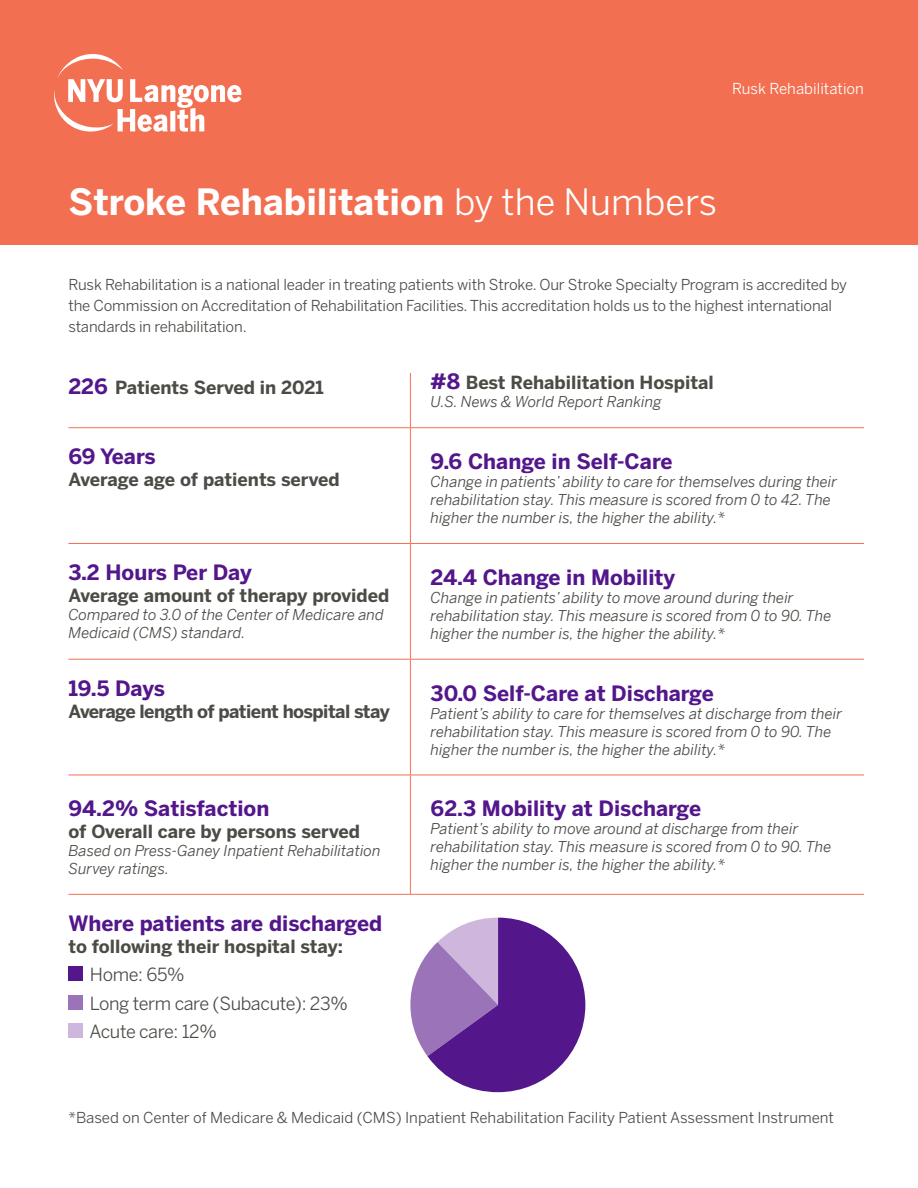
<style>
.page{position:relative;width:918px;height:1188px;background:#fff}
.page>*{position:absolute;margin:0;border:0;box-sizing:border-box;transform-origin:0 0}
.t1{font:700 36px "Benton Sans";color:#fff}
.t2{font:700 21px "Benton Sans";color:#53168b}
.t3{font:700 18px "Benton Sans";color:#4c4b46}
.t4{font:18px "Benton Sans";letter-spacing:-.02em;color:#4c4b46}
.t5{font:700 18px "Benton Sans";letter-spacing:-.03em;color:#4c4b46}
.t6{font:italic 15px/18px "Benton Sans";color:#4c4b46}
.t7{font:15px/21px "Benton Sans";letter-spacing:-.01em;color:#4c4b46}
.t8{font:15px "Benton Sans";color:#fff}
.s1{font-weight:400}
.s2{font-size:21px;color:#53168b}
</style>
<div class="page">
<hr style="left:410px;top:373px;width:1px;height:54px;background:#f36f51">
<hr style="left:68px;top:427px;width:342px;height:1px;background:#f36f51">
<hr style="left:410px;top:428px;width:1px;height:115px;background:#f36f51">
<hr style="left:410px;top:427px;width:454px;height:1px;background:#f36f51">
<hr style="left:68px;top:543px;width:342px;height:1px;background:#f36f51">
<hr style="left:410px;top:544px;width:1px;height:115px;background:#f36f51">
<hr style="left:410px;top:543px;width:454px;height:1px;background:#f36f51">
<hr style="left:68px;top:659px;width:342px;height:1px;background:#f36f51">
<hr style="left:410px;top:660px;width:1px;height:115px;background:#f36f51">
<hr style="left:410px;top:659px;width:454px;height:1px;background:#f36f51">
<hr style="left:68px;top:775px;width:342px;height:1px;background:#f36f51">
<hr style="left:410px;top:775px;width:1px;height:119px;background:#f36f51">
<hr style="left:410px;top:775px;width:454px;height:1px;background:#f36f51">
<hr style="left:68px;top:894px;width:342px;height:1px;background:#f36f51">
<hr style="left:410px;top:894px;width:454px;height:1px;background:#f36f51">
<div style="left:68px;top:967px;width:15px;height:14px;background:#53168b"></div>
<div style="left:68px;top:995px;width:15px;height:15px;background:#9b73b9"></div>
<div style="left:68px;top:1024px;width:15px;height:14px;background:#cfb6dc"></div>
<div style="left:0;top:0;width:918px;height:244px;background:#f36f51"></div>
<svg style="left:54px;top:54px;width:187px;height:78px"></svg>
<svg style="left:410px;top:918px;width:175px;height:174px"></svg>
<p class="t8" style="left:732px;top:80px;width:133px">Rusk Rehabilitation</p>
<p class="t1" style="left:68px;top:181px;width:650px">Stroke Rehabilitation <span class="s1">by the Numbers</span></p>
<p class="t7" style="left:68px;top:274px;width:780px">Rusk Rehabilitation is a national leader in treating patients with Stroke. Our Stroke Specialty Program is accredited by the Commission on Accreditation of Rehabilitation Facilities. This accreditation holds us to the highest international standards in rehabilitation.</p>
<p class="t3" style="left:68px;top:377px;width:257px"><span class="s2">226</span> Patients Served in 2021</p>
<p class="t3" style="left:431px;top:372px;width:285px"><span class="s2">#8</span> Best Rehabilitation Hospital</p>
<p class="t6" style="left:431px;top:392px;width:233px">U.S. News &amp; World Report Ranking</p>
<p class="t2" style="left:68px;top:444px;width:89px">69 Years</p>
<p class="t3" style="left:68px;top:469px;width:273px">Average age of patients served</p>
<p class="t2" style="left:431px;top:449px;width:243px">9.6 Change in Self-Care</p>
<p class="t6" style="left:431px;top:472px;width:408px">Change in patients’ ability to care for themselves during their rehabilitation stay. This measure is scored from 0 to 42. The higher the number is, the higher the ability.*</p>
<p class="t2" style="left:68px;top:560px;width:185px">3.2 Hours Per Day</p>
<p class="t3" style="left:68px;top:585px;width:322px">Average amount of therapy provided</p>
<p class="t6" style="left:68px;top:605px;width:317px">Compared to 3.0 of the Center of Medicare and<br>Medicaid (CMS) standard.</p>
<p class="t2" style="left:68px;top:676px;width:98px">19.5 Days</p>
<p class="t5" style="left:68px;top:700px;width:323px">Average length of patient hospital stay</p>
<p class="t2" style="left:68px;top:796px;width:202px">94.2% Satisfaction</p>
<p class="t3" style="left:68px;top:821px;width:293px">of Overall care by persons served</p>
<p class="t6" style="left:68px;top:841px;width:314px">Based on Press-Ganey Inpatient Rehabilitation<br>Survey ratings.</p>
<p class="t2" style="left:68px;top:911px;width:315px">Where patients are discharged</p>
<p class="t3" style="left:68px;top:935px;width:276px">to following their hospital stay:</p>
<p class="t4" style="left:90px;top:964px;width:96px">Home: 65%</p>
<p class="t4" style="left:90px;top:993px;width:259px">Long term care (Subacute): 23%</p>
<p class="t4" style="left:89px;top:1021px;width:129px">Acute care: 12%</p>
<p class="t2" style="left:431px;top:565px;width:246px">24.4 Change in Mobility</p>
<p class="t6" style="left:431px;top:588px;width:402px">Change in patients’ ability to move around during their rehabilitation stay. This measure is scored from 0 to 90. The higher the number is, the higher the ability.*</p>
<p class="t2" style="left:431px;top:681px;width:285px">30.0 Self-Care at Discharge</p>
<p class="t6" style="left:431px;top:703px;width:413px">Patient’s ability to care for themselves at discharge from their rehabilitation stay. This measure is scored from 0 to 90. The higher the number is, the higher the ability.*</p>
<p class="t2" style="left:431px;top:796px;width:272px">62.3 Mobility at Discharge</p>
<p class="t6" style="left:431px;top:819px;width:402px">Patient’s ability to move around at discharge from their rehabilitation stay. This measure is scored from 0 to 90. The higher the number is, the higher the ability.*</p>
<p class="t7" style="left:68px;top:1107px;width:767px">*Based on Center of Medicare &amp; Medicaid (CMS) Inpatient Rehabilitation Facility Patient Assessment Instrument</p>
</div>
